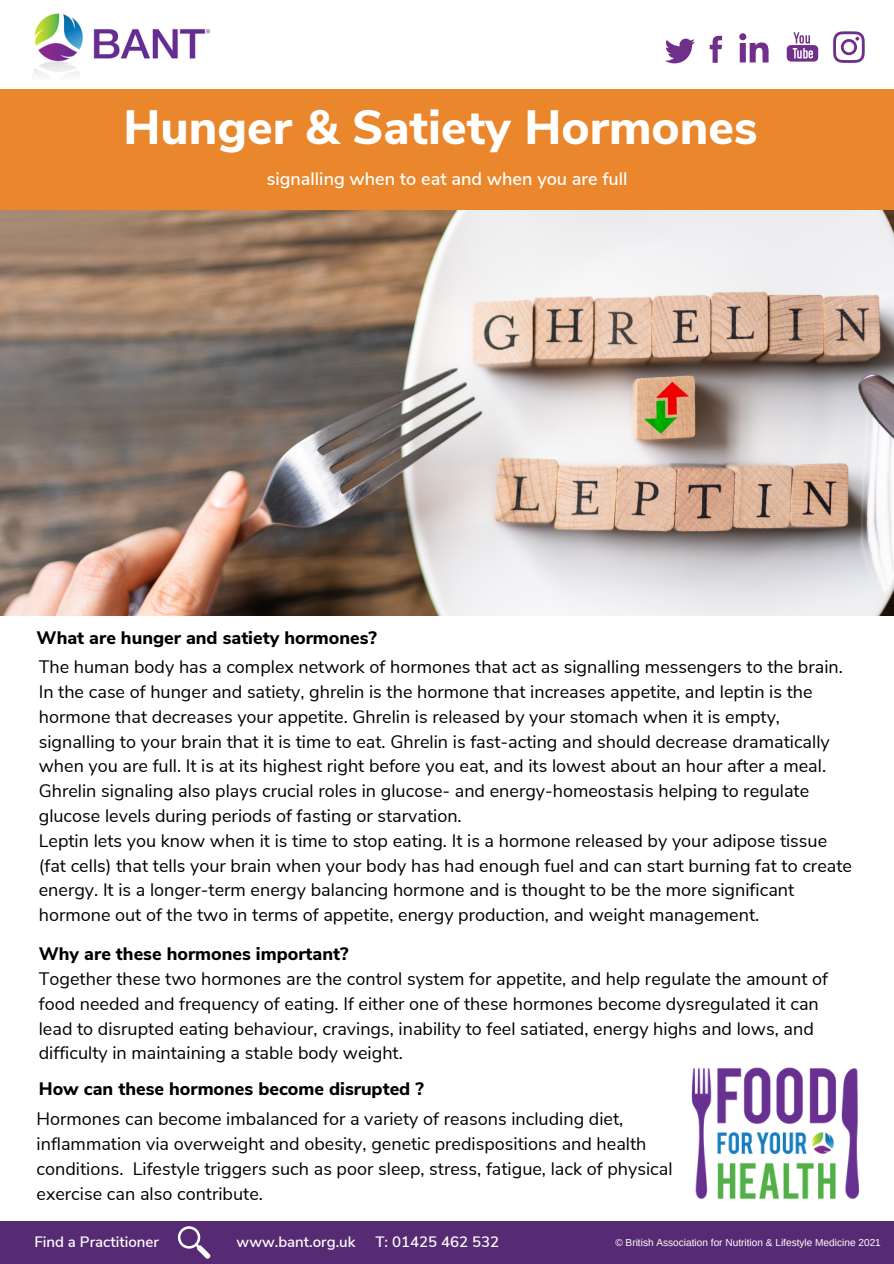
<style>
.page{position:relative;width:894px;height:1264px;background:#fff}
.page>*{position:absolute;margin:0;border:0;box-sizing:border-box;transform-origin:0 0}
.t1{font:800 48px "Nunito Sans";color:#fff}
.t2{font:18px/24.8px "Nunito Sans";color:#000}
.t3{font:800 18px "Nunito Sans";color:#000}
.t4{font:600 18px "Nunito Sans";color:#fff}
.t5{font:600 15px "Nunito Sans";color:#fff}
.t6{font:10.05px "Arimo";color:#fff}
</style>
<div class="page">
<svg style="left:665px;top:39px;width:30px;height:24px"></svg>
<svg style="left:709px;top:36px;width:13px;height:27px"></svg>
<svg style="left:739px;top:33px;width:29px;height:29px"></svg>
<svg style="left:786px;top:32px;width:32px;height:30px"></svg>
<svg style="left:833px;top:31px;width:31px;height:32px"></svg>
<img style="left:691px;top:1067px;width:168px;height:133px">
<div style="left:0;top:1220px;width:893px;height:43px;background:#572b73"></div>
<svg style="left:177px;top:1226px;width:34px;height:33px"></svg>
<img style="left:32px;top:13px;width:179px;height:64px">
<div style="left:0;top:89px;width:893px;height:122px;background:#ea862c"></div>
<img style="left:0;top:211px;width:893px;height:404px">
<p class="t1" style="left:123px;top:95px;width:635px">Hunger &amp; Satiety Hormones</p>
<p class="t4" style="left:267px;top:167px;width:362px">signalling when to eat and when you are full</p>
<p class="t3" style="left:37px;top:626px;width:342px">What are hunger and satiety hormones?</p>
<p class="t2" style="left:39px;top:655px;width:805px">The human body has a complex network of hormones that act as signalling messengers to the brain.<br>In the case of hunger and satiety, ghrelin is the hormone that increases appetite, and leptin is the hormone that decreases your appetite. Ghrelin is released by your stomach when it is empty, signalling to your brain that it is time to eat. Ghrelin is fast-acting and should decrease dramatically when you are full. It is at its highest right before you eat, and its lowest about an hour after a meal.<br>Ghrelin signaling also plays crucial roles in glucose- and energy-homeostasis helping to regulate glucose levels during periods of fasting or starvation.</p>
<p class="t2" style="left:39px;top:828px;width:814px">Leptin lets you know when it is time to stop eating. It is a hormone released by your adipose tissue (fat cells) that tells your brain when your body has had enough fuel and can start burning fat to create energy. It is a longer-term energy balancing hormone and is thought to be the more significant hormone out of the two in terms of appetite, energy production, and weight management.</p>
<p class="t3" style="left:39px;top:941px;width:311px">Why are these hormones important?</p>
<p class="t2" style="left:39px;top:966px;width:790px">Together these two hormones are the control system for appetite, and help regulate the amount of food needed and frequency of eating. If either one of these hormones become dysregulated it can lead to disrupted eating behaviour, cravings, inability to feel satiated, energy highs and lows, and difficulty in maintaining a stable body weight.</p>
<p class="t3" style="left:39px;top:1077px;width:386px">How can these hormones become disrupted ?</p>
<p class="t2" style="left:37px;top:1107px;width:637px">Hormones can become imbalanced for a variety of reasons including diet, inflammation via overweight and obesity, genetic predispositions and health conditions. Lifestyle triggers such as poor sleep, stress, fatigue, lack of physical exercise can also contribute.</p>
<p class="t5" style="left:34px;top:1231px;width:126px">Find a Practitioner</p>
<p class="t5" style="left:236px;top:1231px;width:120px">www.bant.org.uk</p>
<p class="t5" style="left:375px;top:1231px;width:125px">T: 01425 462 532</p>
<p class="t6" style="left:615px;top:1236px;width:267px">© British Association for Nutrition &amp; Lifestyle Medicine 2021</p>
</div>
